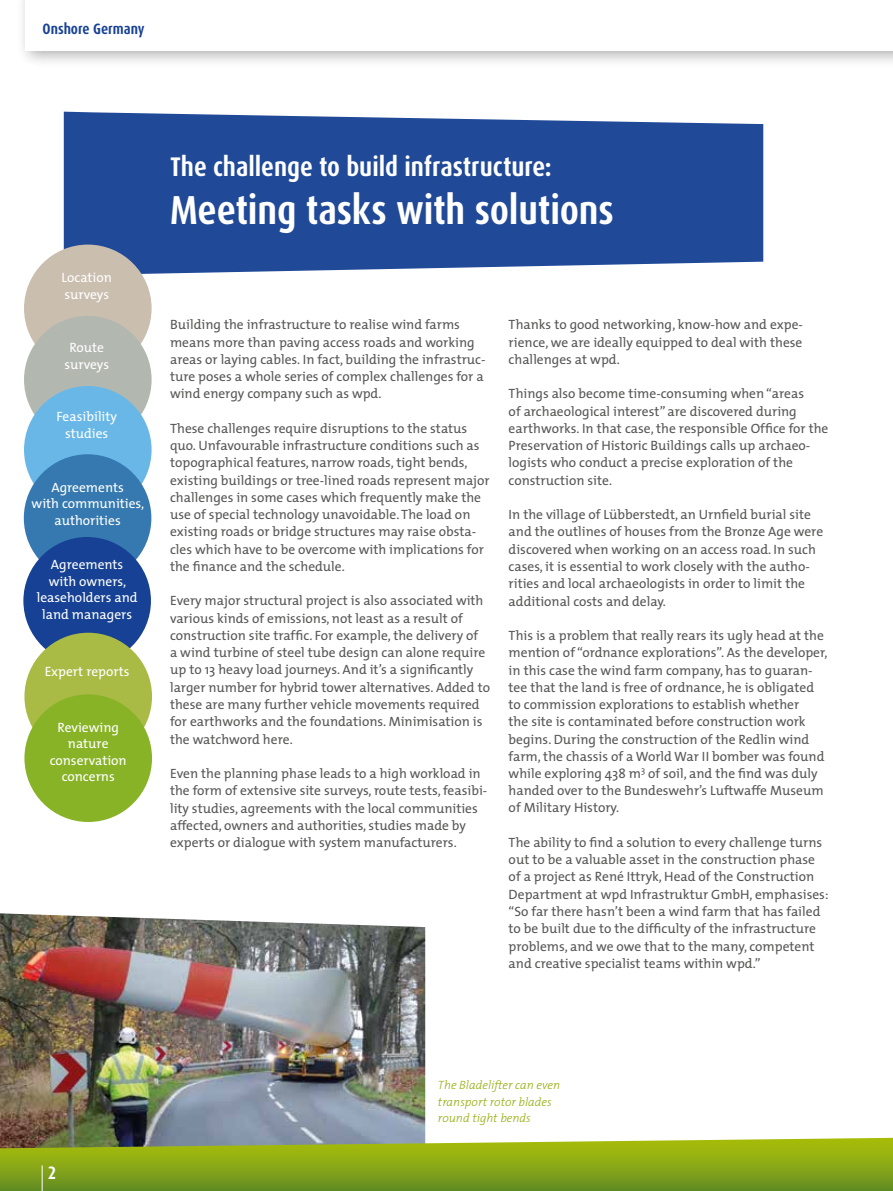
<style>
.page{position:relative;width:893px;height:1191px;background:#fff}
.page>*{position:absolute;margin:0;border:0;box-sizing:border-box;transform-origin:0 0}
.t1{font:700 condensed 40.5px "Dax OT";letter-spacing:-.005em;color:#fff}
.t2{font:700 condensed 27px "Dax OT";color:#fff}
.t3{font:700 condensed 18px "Dax OT";color:#fff}
.t4{font:700 condensed 15px "Dax OT";color:#164194}
.t5{font:13.5px/17.2px "The Mix";color:#575756}
.t6{font:13.5px/16.5px "The Mix";color:#fff;text-align:center}
.t7{font:italic 300 12px/16.5px "The Mix";color:#95ad0d}
</style>
<div class="page">
<img style="left:0;top:913px;width:425px;height:224px">
<svg style="left:0;top:1137px;width:892px;height:54px;background:#88a527"></svg>
<svg style="left:42px;top:1165px;width:1px;height:26px"></svg>
<svg style="left:892px;top:1137px;width:1px;height:54px"></svg>
<div style="left:15px;top:0;width:878px;height:69px;background:#000;opacity:.4"></div>
<div style="left:26px;top:0;width:867px;height:51px;background:#fff"></div>
<svg style="left:64px;top:112px;width:699px;height:162px;background:#2f569f"></svg>
<div style="left:24px;top:244px;width:128px;height:128px;background:#cabeaf;border-radius:50%"></div>
<div style="left:24px;top:316px;width:128px;height:127px;background:#b2b7b0;border-radius:50%"></div>
<div style="left:24px;top:386px;width:128px;height:127px;background:#68b7e7;border-radius:50%"></div>
<div style="left:24px;top:454px;width:127px;height:128px;background:#3679b0;border-radius:50%"></div>
<div style="left:23px;top:537px;width:128px;height:127px;background:#164194;border-radius:50%"></div>
<div style="left:24px;top:632px;width:128px;height:128px;background:#aabb45;border-radius:50%"></div>
<div style="left:24px;top:694px;width:128px;height:128px;background:#88b327;border-radius:50%"></div>
<p class="t4" style="left:43px;top:19px;width:104px">Onshore Germany</p>
<p class="t6" style="left:62px;top:269px;width:52px;text-align:left">Location surveys</p>
<p class="t6" style="left:64px;top:339px;width:46px">Route surveys</p>
<p class="t6" style="left:56px;top:408px;width:62px">Feasibility studies</p>
<p class="t6" style="left:32px;top:478px;width:114px">Agreements<br>with communities, authorities</p>
<p class="t6" style="left:37px;top:556px;width:102px">Agreements with owners, leaseholders and land managers</p>
<p class="t6" style="left:45px;top:662px;width:86px">Expert reports</p>
<p class="t6" style="left:50px;top:718px;width:78px">Reviewing nature conservation concerns</p>
<h2 class="t2" style="left:170px;top:150px;width:383px">The challenge to build infrastructure:</h2>
<h1 class="t1" style="left:170px;top:184px;width:445px">Meeting tasks with solutions</h1>
<p class="t5" style="left:170px;top:316px;width:317px">Building the infrastructure to realise wind farms means more than paving access roads and working areas or laying cables. In fact, building the infrastruc&shy;ture poses a whole series of complex challenges for a wind energy company such as wpd.</p>
<p class="t5" style="left:170px;top:419px;width:321px">These challenges require disruptions to the status quo. Unfavourable infrastructure conditions such as topographical features, narrow roads, tight bends, existing buildings or tree-lined roads represent major challenges in some cases which frequently make the use of special technology unavoidable. The load on existing roads or bridge structures may raise obsta&shy;cles which have to be overcome with implications for the finance and the schedule.</p>
<p class="t5" style="left:170px;top:592px;width:321px">Every major structural project is also associated with various kinds of emissions, not least as a result of construction site traffic. For example, the delivery of<br>a wind turbine of steel tube design can alone require up to 13 heavy load journeys. And it’s a significantly larger number for hybrid tower alternatives. Added to these are many further vehicle movements required for earthworks and the foundations. Minimisation is the watchword here.</p>
<p class="t5" style="left:170px;top:764px;width:319px">Even the planning phase leads to a high workload in the form of extensive site surveys, route tests, feasibi&shy;lity studies, agreements with the local communities affected, owners and authorities, studies made by experts or dialogue with system manufacturers.</p>
<p class="t5" style="left:509px;top:316px;width:296px;text-align:justify">Thanks to good networking, know-how and expe&shy;rience, we are ideally equipped to deal with these challenges at wpd.</p>
<p class="t5" style="left:509px;top:385px;width:321px">Things also become time-consuming when “areas<br>of archaeological interest” are discovered during earthworks. In that case, the responsible Office for the Preservation of Historic Buildings calls up archaeo&shy;logists who conduct a precise exploration of the construction site.</p>
<p class="t5" style="left:509px;top:505px;width:316px">In the village of Lübberstedt, an Urnfield burial site and the outlines of houses from the Bronze Age were discovered when working on an access road. In such cases, it is essential to work closely with the autho&shy;rities and local archaeologists in order to limit the additional costs and delay.</p>
<p class="t5" style="left:509px;top:626px;width:320px">This is a problem that really rears its ugly head at the mention of “ordnance explorations”. As the developer, in this case the wind farm company, has to guaran&shy;tee that the land is free of ordnance, he is obligated to commission explorations to establish whether<br>the site is contaminated before construction work begins. During the construction of the Redlin wind farm, the chassis of a World War II bomber was found while exploring 438 m<sup>3</sup> of soil, and the find was duly handed over to the Bundeswehr’s Luftwaffe Museum of Military History.</p>
<p class="t5" style="left:509px;top:833px;width:321px">The ability to find a solution to every challenge turns out to be a valuable asset in the construction phase of a project as René Ittryk, Head of the Construction Department at wpd Infrastruktur GmbH, emphasises: “So far there hasn’t been a wind farm that has failed to be built due to the difficulty of the infrastructure problems, and we owe that to the many, competent and creative specialist teams within wpd.”</p>
<h3 class="t3" style="left:48px;top:1160px;width:10px">2</h3>
<p class="t7" style="left:438px;top:1076px;width:124px">The Bladelifter can even transport rotor blades round tight bends</p>
</div>
